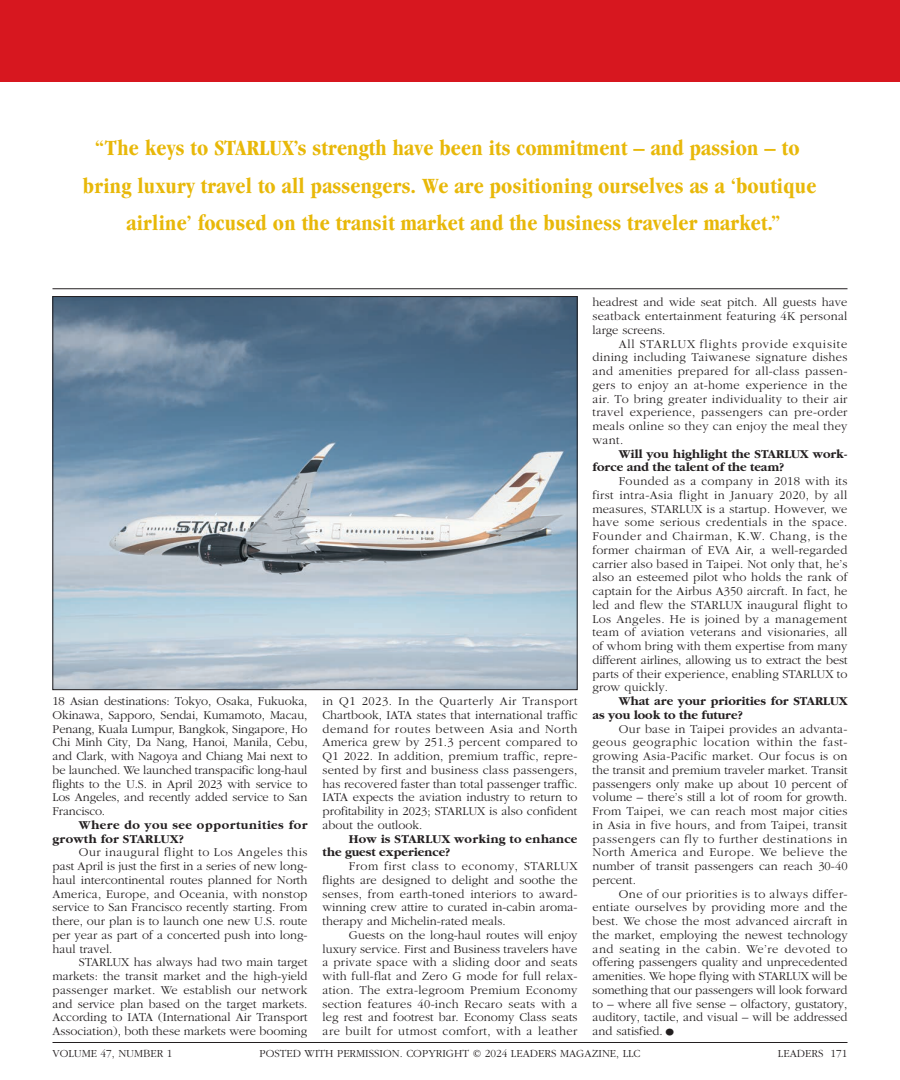
<style>
.page{position:relative;width:900px;height:1080px;background:#fff}
.page>*{position:absolute;margin:0;border:0;box-sizing:border-box;transform-origin:0 0}
.t1{font:700 condensed 22.5px/37.5px "Garamond";letter-spacing:.01em;color:#e8b809;text-align:center}
.t2{font:300 12.5px/13.8px "Garamond";color:#231f20;text-align:justify}
.t3{font:700 12.5px/13.8px "Garamond";color:#231f20}
.t4{font:700 12.5px/13.8px "Garamond";letter-spacing:.02em;color:#231f20}
.t5{font:700 12.5px/13.8px "Garamond";letter-spacing:.04em;color:#231f20}
.t6{font:300 11.25px "Garamond";color:#231f20}
.s1{font-size:22.5px}
</style>
<div class="page">
<div style="left:0;top:0;width:900px;height:81px;background:#d7171f"></div>
<hr style="left:52px;top:288px;width:796px;height:1px;background:#231f20">
<img style="left:54px;top:298px;width:522px;height:390px">
<hr style="left:52px;top:1042px;width:796px;height:1px;background:#231f20">
<h1 class="t1" style="left:83px;top:129px;width:735px">“The keys to STARLUX’s strength have been its commitment – and passion – to bring luxury travel to all passengers. We are positioning ourselves as a ‘boutique airline’ focused on the transit market and the business traveler market.”</h1>
<p class="t2" style="left:52px;top:694px;width:257px">18 Asian destinations: Tokyo, Osaka, Fukuoka, Okinawa, Sapporo, Sendai, Kumamoto, Macau, Penang, Kuala Lumpur, Bangkok, Singapore, Ho Chi Minh City, Da Nang, Hanoi, Manila, Cebu, and Clark, with Nagoya and Chiang Mai next to be launched. We launched transpacific long-haul flights to the U.S. in April 2023 with service to Los Angeles, and recently added service to San Francisco.</p>
<p class="t5" style="left:52px;top:818px;width:257px;text-indent:26px">Where do you see opportunities for growth for STARLUX?</p>
<p class="t2" style="left:52px;top:846px;width:257px;text-indent:26px">Our inaugural flight to Los Angeles this past April is just the first in a series of new long&shy;haul intercontinental routes planned for North America, Europe, and Oceania, with nonstop service to San Francisco recently starting. From there, our plan is to launch one new U.S. route per year as part of a concerted push into long&shy;haul travel.</p>
<p class="t2" style="left:52px;top:956px;width:257px;text-indent:26px">STARLUX has always had two main target markets: the transit market and the high-yield passenger market. We establish our network and service plan based on the target markets.<br>According to IATA (International Air Transport Association), both these markets were booming</p>
<p class="t2" style="left:322px;top:694px;width:257px">in Q1 2023. In the Quarterly Air Transport Chartbook, IATA states that international traffic demand for routes between Asia and North America grew by 251.3 percent compared to Q1 2022. In addition, premium traffic, repre&shy;sented by first and business class passengers, has recovered faster than total passenger traffic.<br>IATA expects the aviation industry to return to profitability in 2023; STARLUX is also confident about the outlook.</p>
<p class="t4" style="left:322px;top:832px;width:256px;text-indent:26px">How is STARLUX working to enhance the guest experience?</p>
<p class="t2" style="left:322px;top:859px;width:257px;text-indent:26px">From first class to economy, STARLUX flights are designed to delight and soothe the senses, from earth-toned interiors to award&shy;winning crew attire to curated in-cabin aroma&shy;therapy and Michelin-rated meals.</p>
<p class="t2" style="left:322px;top:928px;width:257px;text-indent:26px">Guests on the long-haul routes will enjoy luxury service. First and Business travelers have a private space with a sliding door and seats with full-flat and Zero G mode for full relax&shy;ation. The extra-legroom Premium Economy section features 40-inch Recaro seats with a leg rest and footrest bar. Economy Class seats are built for utmost comfort, with a leather</p>
<p class="t2" style="left:592px;top:296px;width:257px">headrest and wide seat pitch. All guests have seatback entertainment featuring 4K personal large screens.</p>
<p class="t2" style="left:592px;top:337px;width:257px;text-indent:26px">All STARLUX flights provide exquisite dining including Taiwanese signature dishes and amenities prepared for all-class passen&shy;gers to enjoy an at-home experience in the air. To bring greater individuality to their air travel experience, passengers can pre-order meals online so they can enjoy the meal they want.</p>
<p class="t3" style="left:592px;top:447px;width:257px;text-indent:26px">Will you highlight the STARLUX work&shy;force and the talent of the team?</p>
<p class="t2" style="left:592px;top:474px;width:257px;text-indent:26px">Founded as a company in 2018 with its first intra-Asia flight in January 2020, by all measures, STARLUX is a startup. However, we have some serious credentials in the space.<br>Founder and Chairman, K.W. Chang, is the former chairman of EVA Air, a well-regarded carrier also based in Taipei. Not only that, he’s also an esteemed pilot who holds the rank of captain for the Airbus A350 aircraft. In fact, he led and flew the STARLUX inaugural flight to Los Angeles. He is joined by a management team of aviation veterans and visionaries, all of whom bring with them expertise from many different airlines, allowing us to extract the best parts of their experience, enabling STARLUX to grow quickly.</p>
<p class="t3" style="left:592px;top:694px;width:257px;text-indent:26px">What are your priorities for STARLUX as you look to the future?</p>
<p class="t2" style="left:592px;top:722px;width:257px;text-indent:26px">Our base in Taipei provides an advanta&shy;geous geographic location within the fast&shy;growing Asia-Pacific market. Our focus is on the transit and premium traveler market. Transit passengers only make up about 10 percent of volume – there’s still a lot of room for growth.<br>From Taipei, we can reach most major cities in Asia in five hours, and from Taipei, transit passengers can fly to further destinations in North America and Europe. We believe the number of transit passengers can reach 30-40 percent.</p>
<p class="t2" style="left:592px;top:887px;width:257px;text-indent:26px">One of our priorities is to always differ&shy;entiate ourselves by providing more and the best. We chose the most advanced aircraft in the market, employing the newest technology and seating in the cabin. We’re devoted to offering passengers quality and unprecedented amenities. We hope flying with STARLUX will be something that our passengers will look forward to – where all five sense – olfactory, gustatory, auditory, tactile, and visual – will be addressed and satisfied.<span class="s1">•</span></p>
<p class="t6" style="left:52px;top:1048px;width:121px">VOLUME 47, NUMBER 1</p>
<p class="t6" style="left:259px;top:1048px;width:383px">POSTED WITH PERMISSION. COPYRIGHT © 2024 LEADERS MAGAZINE, LLC</p>
<p class="t6" style="left:778px;top:1048px;width:71px">LEADERS 171</p>
</div>
